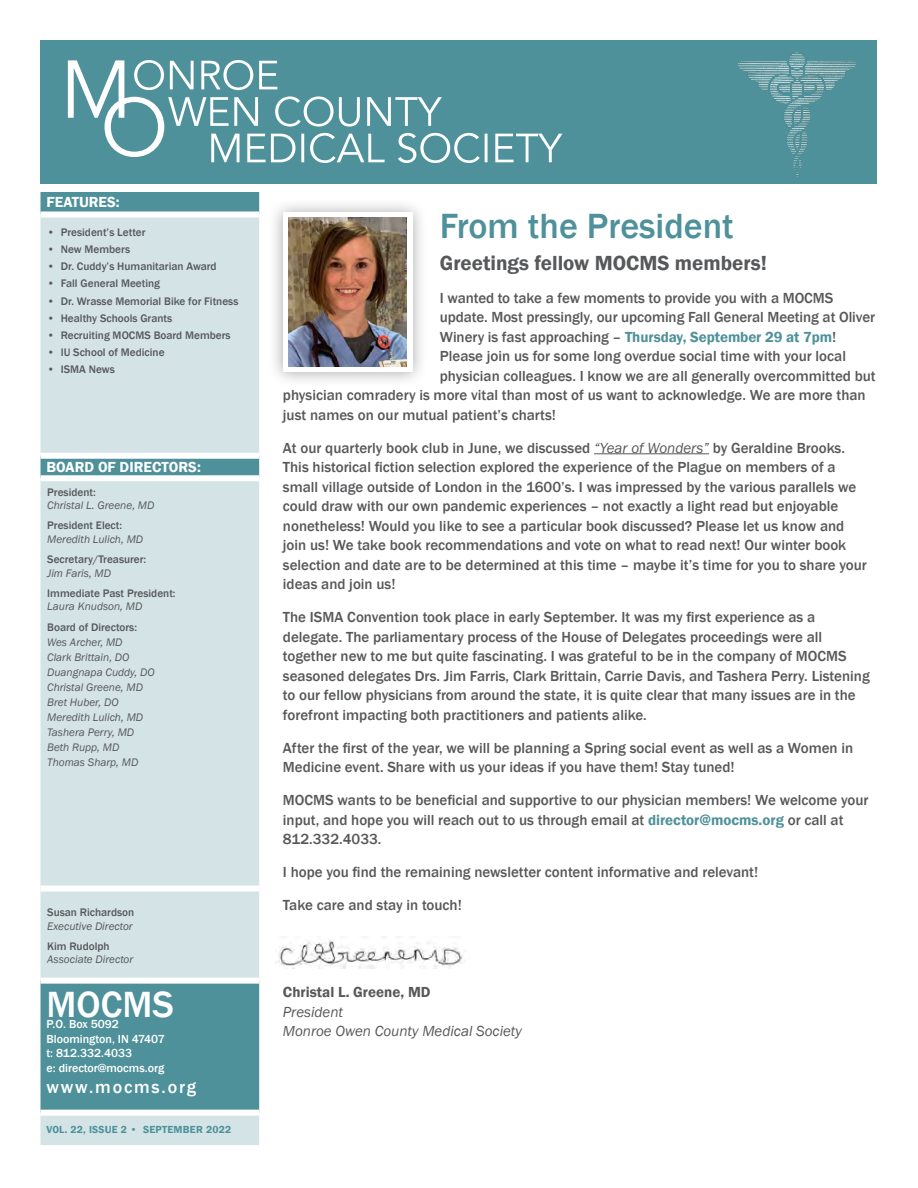
<style>
.page{position:relative;width:918px;height:1188px;background:#fff}
.page>*{position:absolute;margin:0;border:0;box-sizing:border-box;transform-origin:0 0}
.t1{font:500 37.5px "Franklin Gothic";color:#fff}
.t2{font:500 36px "Franklin Gothic";color:#4e919a}
.t3{font:600 21px "Franklin Gothic";color:#57585a}
.Body{font:500 18px "Franklin Gothic";letter-spacing:.1em;color:#fff}
.t4{font:500 15px/19.5px "Franklin Gothic";color:#57585a}
.Credit_Line{font:italic 15px "Franklin Gothic";color:#57585a}
.t5{font:600 15px "Franklin Gothic";color:#fff}
.t6{font:600 15px "Franklin Gothic";color:#57585a}
.Body-2{font:500 12px "Franklin Gothic";color:#fff}
.t7{font:500 11.25px "Franklin Gothic";color:#57585a}
.t8{font:italic 11.25px "Franklin Gothic";color:#57585a}
.t9{font:600 10.5px "Franklin Gothic";letter-spacing:.02em;color:#4e919a}
.s1{font-weight:600;color:#4e919a}
.s2{font-weight:400;font-style:italic}
</style>
<div class="page">
<div style="left:40px;top:40px;width:838px;height:144px;background:#4e919a"></div>
<div style="left:40px;top:192px;width:219px;height:20px;background:#4e919a"></div>
<svg style="left:40px;top:218px;width:219px;height:927px;background:#bed6da"></svg>
<div style="left:40px;top:453px;width:219px;height:6px;background:#fff"></div>
<div style="left:40px;top:475px;width:219px;height:6px;background:#fff"></div>
<div style="left:40px;top:886px;width:219px;height:6px;background:#fff"></div>
<div style="left:40px;top:978px;width:219px;height:6px;background:#fff"></div>
<div style="left:40px;top:1110px;width:219px;height:6px;background:#fff"></div>
<svg style="left:68px;top:60px;width:495px;height:103px"></svg>
<img style="left:738px;top:52px;width:118px;height:125px">
<hr style="left:594px;top:453px;width:115px;height:1px;background:#57585a">
<div style="left:268px;top:197px;width:160px;height:190px;background:#231f20;opacity:.4"></div>
<div style="left:283px;top:213px;width:130px;height:159px;background:#fff"></div>
<img style="left:289px;top:218px;width:118px;height:149px">
<img style="left:278px;top:936px;width:187px;height:32px">
<p class="t5" style="left:46px;top:193px;width:75px">FEATURES:</p>
<p class="t7" style="left:47px;top:225px;width:100px">• President’s Letter</p>
<p class="t7" style="left:47px;top:242px;width:84px">• New Members</p>
<p class="t7" style="left:47px;top:259px;width:171px">• Dr. Cuddy’s Humanitarian Award</p>
<p class="t7" style="left:47px;top:277px;width:114px">• Fall General Meeting</p>
<p class="t7" style="left:47px;top:294px;width:193px">• Dr. Wrasse Memorial Bike for Fitness</p>
<p class="t7" style="left:47px;top:311px;width:127px">• Healthy Schools Grants</p>
<p class="t7" style="left:47px;top:328px;width:185px">• Recruiting MOCMS Board Members</p>
<p class="t7" style="left:47px;top:345px;width:119px">• IU School of Medicine</p>
<p class="t7" style="left:47px;top:362px;width:69px">• ISMA News</p>
<p class="t5" style="left:46px;top:458px;width:156px">BOARD OF DIRECTORS:</p>
<p class="t7" style="left:47px;top:485px;width:50px">President:</p>
<p class="t8" style="left:47px;top:498px;width:109px">Christal L. Greene, MD</p>
<p class="t7" style="left:47px;top:519px;width:76px">President Elect:</p>
<p class="t8" style="left:47px;top:532px;width:97px">Meredith Lulich, MD</p>
<p class="t7" style="left:47px;top:552px;width:101px">Secretary/Treasurer:</p>
<p class="t8" style="left:47px;top:566px;width:65px">Jim Faris, MD</p>
<p class="t7" style="left:47px;top:586px;width:130px">Immediate Past President:</p>
<p class="t8" style="left:47px;top:600px;width:97px">Laura Knudson, MD</p>
<p class="t7" style="left:47px;top:620px;width:91px">Board of Directors:</p>
<p class="t8" style="left:47px;top:635px;width:77px">Wes Archer, MD</p>
<p class="t8" style="left:47px;top:650px;width:84px">Clark Brittain, DO</p>
<p class="t8" style="left:47px;top:665px;width:109px">Duangnapa Cuddy, DO</p>
<p class="t8" style="left:47px;top:680px;width:97px">Christal Greene, MD</p>
<p class="t8" style="left:47px;top:695px;width:73px">Bret Huber, DO</p>
<p class="t8" style="left:47px;top:710px;width:97px">Meredith Lulich, MD</p>
<p class="t8" style="left:47px;top:725px;width:89px">Tashera Perry, MD</p>
<p class="t8" style="left:47px;top:740px;width:74px">Beth Rupp, MD</p>
<p class="t8" style="left:47px;top:755px;width:93px">Thomas Sharp, MD</p>
<p class="t7" style="left:47px;top:905px;width:89px">Susan Richardson</p>
<p class="t8" style="left:47px;top:919px;width:87px">Executive Director</p>
<p class="t7" style="left:47px;top:939px;width:64px">Kim Rudolph</p>
<p class="t8" style="left:47px;top:953px;width:88px">Associate Director</p>
<p class="t1" style="left:46px;top:981px;width:129px">MOCMS</p>
<p class="Body-2" style="left:46px;top:1017px;width:74px">P.O. Box 5092</p>
<p class="Body-2" style="left:46px;top:1031px;width:120px">Bloomington, IN 47407</p>
<p class="Body-2" style="left:46px;top:1046px;width:87px">t: 812.332.4033</p>
<p class="Body-2" style="left:46px;top:1060px;width:119px">e: director@mocms.org</p>
<p class="Body" style="left:46px;top:1076px;width:151px">www.mocms.org</p>
<p class="t9" style="left:46px;top:1123px;width:186px">VOL. 22, ISSUE 2 • SEPTEMBER 2022</p>
<p class="t2" style="left:440px;top:203px;width:295px">From the President</p>
<p class="t3" style="left:440px;top:250px;width:329px">Greetings fellow MOCMS members!</p>
<p class="t4" style="left:440px;top:288px;width:395px">I wanted to take a few moments to provide you with a MOCMS</p>
<p class="t4" style="left:440px;top:308px;width:437px">update. Most pressingly, our upcoming Fall General Meeting at Oliver</p>
<p class="t4" style="left:440px;top:327px;width:398px">Winery is fast approaching – <span class="s1">Thursday, September 29 at 7pm</span>!</p>
<p class="t4" style="left:440px;top:347px;width:408px">Please join us for some long overdue social time with your local</p>
<p class="t4" style="left:440px;top:366px;width:437px">physician colleagues. I know we are all generally overcommitted but</p>
<p class="t4" style="left:283px;top:386px;width:584px">physician comradery is more vital than most of us want to acknowledge. We are more than</p>
<p class="t4" style="left:283px;top:405px;width:275px">just names on our mutual patient’s charts!</p>
<p class="t4" style="left:283px;top:438px;width:585px">At our quarterly book club in June, we discussed <span class="s2">“Year of Wonders”</span> by Geraldine Brooks.<br>This historical fiction selection explored the experience of the Plague on members of a small village outside of London in the 1600’s. I was impressed by the various parallels we could draw with our own pandemic experiences – not exactly a light read but enjoyable nonetheless! Would you like to see a particular book discussed? Please let us know and join us! We take book recommendations and vote on what to read next! Our winter book selection and date are to be determined at this time – maybe it’s time for you to share your ideas and join us!</p>
<p class="t4" style="left:283px;top:608px;width:588px">The ISMA Convention took place in early September. It was my first experience as a delegate. The parliamentary process of the House of Delegates proceedings were all together new to me but quite fascinating. I was grateful to be in the company of MOCMS seasoned delegates Drs. Jim Farris, Clark Brittain, Carrie Davis, and Tashera Perry. Listening to our fellow physicians from around the state, it is quite clear that many issues are in the forefront impacting both practitioners and patients alike.</p>
<p class="t4" style="left:283px;top:738px;width:572px">After the first of the year, we will be planning a Spring social event as well as a Women in<br>Medicine event. Share with us your ideas if you have them! Stay tuned!</p>
<p class="t4" style="left:283px;top:791px;width:587px">MOCMS wants to be beneficial and supportive to our physician members! We welcome your input, and hope you will reach out to us through email at <span class="s1">director@mocms.org</span> or call at<br>812.332.4033.</p>
<p class="t4" style="left:283px;top:863px;width:477px">I hope you find the remaining newsletter content informative and relevant!</p>
<p class="t4" style="left:283px;top:896px;width:180px">Take care and stay in touch!</p>
<p class="t6" style="left:283px;top:983px;width:149px">Christal L. Greene, MD</p>
<p class="Credit_Line" style="left:283px;top:1002px;width:62px">President</p>
<p class="Credit_Line" style="left:283px;top:1022px;width:240px">Monroe Owen County Medical Society</p>
</div>
